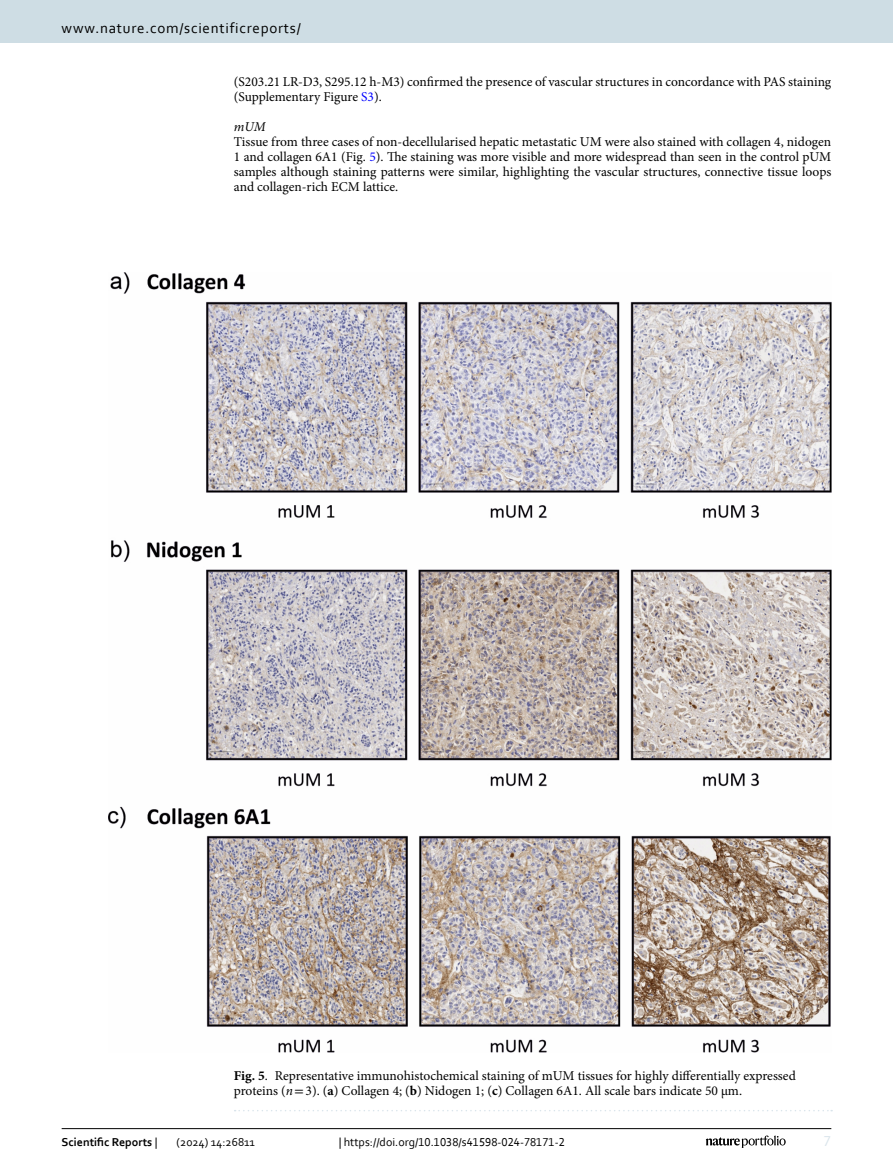
<style>
.page{position:relative;width:893px;height:1174px;background:#fff}
.page>*{position:absolute;margin:0;border:0;box-sizing:border-box;transform-origin:0 0}
.t1{font:15px "Corbel";letter-spacing:.05em;color:#000}
.t2{font:15px "Corbel";color:#d9e4eb}
.Body_Text{font:13.5px/15px "Minion Pro";color:#000}
.Figure_Caption{font:13.5px/15px "Minion Pro";color:#000}
.Head_3{font:italic 13.5px "Minion Pro";color:#000}
.t3{font:12px "Corbel";color:#000}
.t4{font:700 12px "Corbel";color:#000}
.s1{color:#00f}
.s2{font-weight:700}
.s3{font-style:italic}
.s4{font-family:"STIX"}
.s5{font-weight:400}
</style>
<div class="page">
<img style="left:108px;top:273px;width:723px;height:779px">
<svg style="left:235px;top:1110px;width:597px;height:1px"></svg>
<hr style="left:62px;top:1128px;width:769px;height:1px;background:#000">
<svg style="left:706px;top:1135px;width:80px;height:12px"></svg>
<div style="left:0;top:0;width:893px;height:43px;background:#cedde4"></div>
<p class="t1" style="left:62px;top:18px;width:241px">www.nature.com/scientificreports/</p>
<p class="Body_Text" style="left:234px;top:74px;width:599px">(S203.21 LR-D3, S295.12 h-M3) confirmed the presence of vascular structures in concordance with PAS staining (Supplementary Figure <span class="s1">S3</span>).</p>
<p class="Head_3" style="left:234px;top:117px;width:33px">mUM</p>
<p class="Body_Text" style="left:234px;top:134px;width:599px;text-align:justify">Tissue from three cases of non-decellularised hepatic metastatic UM were also stained with collagen 4, nidogen 1 and collagen 6A1 (Fig. <span class="s1">5</span>). The staining was more visible and more widespread than seen in the control pUM samples although staining patterns were similar, highlighting the vascular structures, connective tissue loops and collagen-rich ECM lattice.</p>
<p class="Figure_Caption" style="left:234px;top:1068px;width:563px"><span class="s2">Fig. 5</span>. Representative immunohistochemical staining of mUM tissues for highly differentially expressed proteins (<span class="s3">n</span><span class="s4">=</span>3). (<span class="s2">a</span>) Collagen 4; (<span class="s2">b</span>) Nidogen 1; (<span class="s2">c</span>) Collagen 6A1. All scale bars indicate 50 μm.</p>
<p class="t4" style="left:62px;top:1134px;width:97px">Scientific Reports <span class="s5">|</span></p>
<p class="t3" style="left:177px;top:1134px;width:80px">(2024) 14:26811</p>
<p class="t3" style="left:339px;top:1134px;width:228px">| https://doi.org/10.1038/s41598-024-78171-2</p>
<p class="t2" style="left:824px;top:1132px;width:9px">7</p>
</div>
